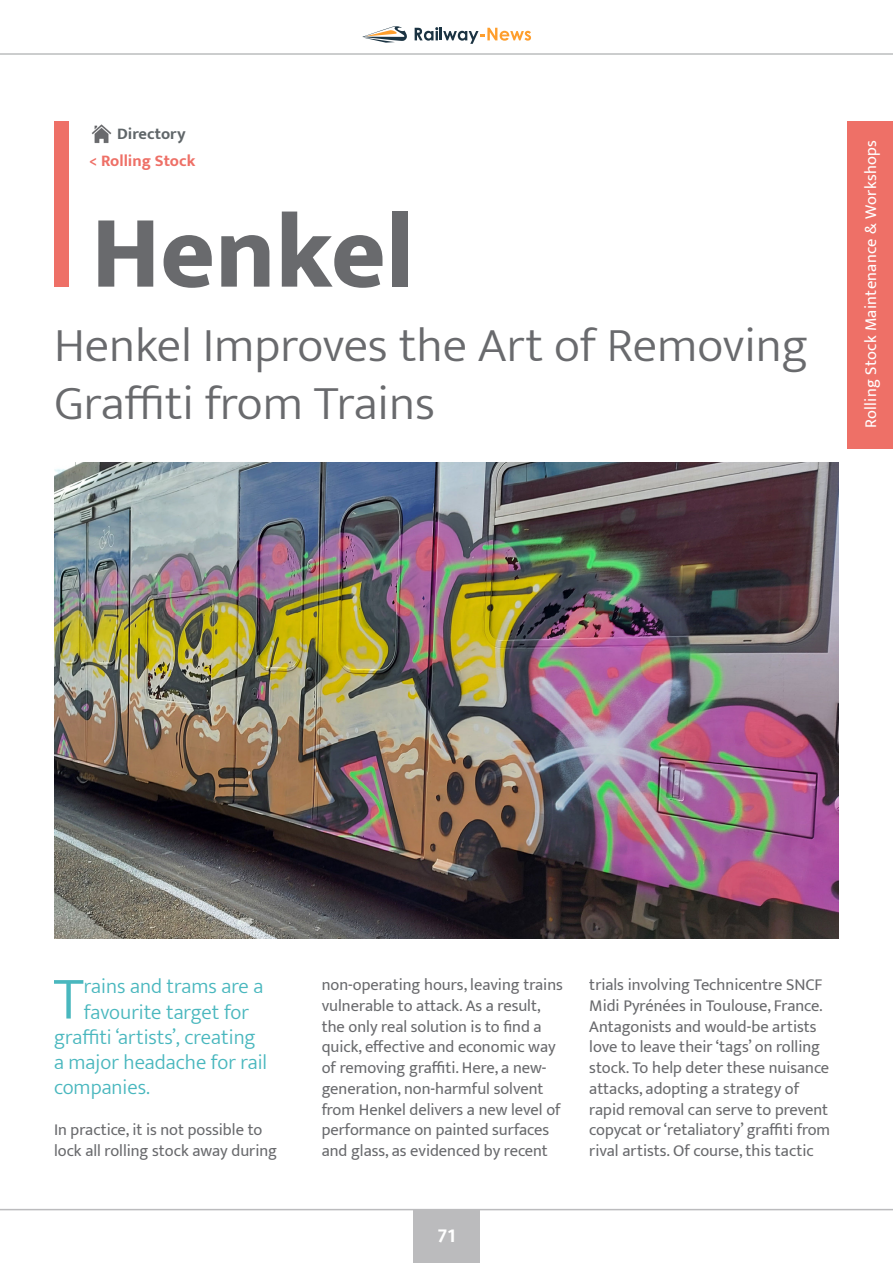
<style>
.page{position:relative;width:893px;height:1263px;background:#fff}
.page>*{position:absolute;margin:0;border:0;box-sizing:border-box;transform-origin:0 0}
.t1{font:800 105px "Mukta";color:#696a6d}
.t2{font:300 61.05px "Mukta";color:#49b7be}
.t3{font:300 48px/57.6px "Mukta";color:#696a6d}
.t4{font:300 21px "Mukta";color:#49b7be}
.t5{font:700 21px "Mukta Mahee";color:#fff}
.t6{font:16.5px/20.7px "Mukta";color:#696a6d}
.t7{font:16.5px "Mukta";letter-spacing:.02em;color:#fff}
.t8{font:700 16.5px "Mukta";color:#ee7067}
.t9{font:700 16.5px "Mukta";color:#606669}
</style>
<div class="page">
<img style="left:91px;top:124px;width:20px;height:20px">
<div style="left:54px;top:121px;width:14px;height:165px;background:#ee7067"></div>
<img style="left:54px;top:462px;width:785px;height:476px">
<div style="left:848px;top:121px;width:45px;height:327px;background:#ee7067"></div>
<svg style="left:362px;top:26px;width:45px;height:17px"></svg>
<svg style="left:415px;top:27px;width:116px;height:17px"></svg>
<hr style="left:0;top:53px;width:893px;height:2px;background:#bbbdbe">
<div style="left:413px;top:1209px;width:67px;height:54px;background:#bbbbbd"></div>
<hr style="left:0;top:1209px;width:893px;height:1px;background:#bbbbbd">
<p class="t9" style="left:117px;top:124px;width:70px">Directory</p>
<p class="t8" style="left:89px;top:151px;width:108px">&lt; Rolling Stock</p>
<p class="t1" style="left:91px;top:189px;width:324px">Henkel</p>
<p class="t3" style="left:54px;top:316px;width:755px">Henkel Improves the Art of Removing<br>Graffiti from Trains</p>
<p class="t7" style="left:861px;top:428px;width:290px;rotate:-90deg">Rolling Stock Maintenance &amp; Workshops</p>
<p class="t2" style="left:53px;top:962px;width:32px">T</p>
<p class="t4" style="left:84px;top:974px;width:181px">rains and trams are a</p>
<p class="t4" style="left:84px;top:999px;width:167px">favourite target for</p>
<p class="t4" style="left:54px;top:1024px;width:203px">graffiti ‘artists’, creating</p>
<p class="t4" style="left:54px;top:1049px;width:215px">a major headache for rail</p>
<p class="t4" style="left:54px;top:1074px;width:97px">companies.</p>
<p class="t6" style="left:54px;top:1119px;width:225px">In practice, it is not possible to lock all rolling stock away during</p>
<p class="t6" style="left:322px;top:974px;width:243px">non-operating hours, leaving trains vulnerable to attack. As a result, the only real solution is to find a quick, effective and economic way of removing graffiti. Here, a new&shy;generation, non-harmful solvent from Henkel delivers a new level of performance on painted surfaces and glass, as evidenced by recent</p>
<p class="t6" style="left:589px;top:974px;width:235px">trials involving Technicentre SNCF<br>Midi Pyrénées in Toulouse, France.</p>
<p class="t6" style="left:589px;top:1016px;width:242px">Antagonists and would-be artists love to leave their ‘tags’ on rolling stock. To help deter these nuisance attacks, adopting a strategy of rapid removal can serve to prevent copycat or ‘retaliatory’ graffiti from rival artists. Of course, this tactic</p>
<p class="t5" style="left:437px;top:1222px;width:20px">71</p>
</div>
